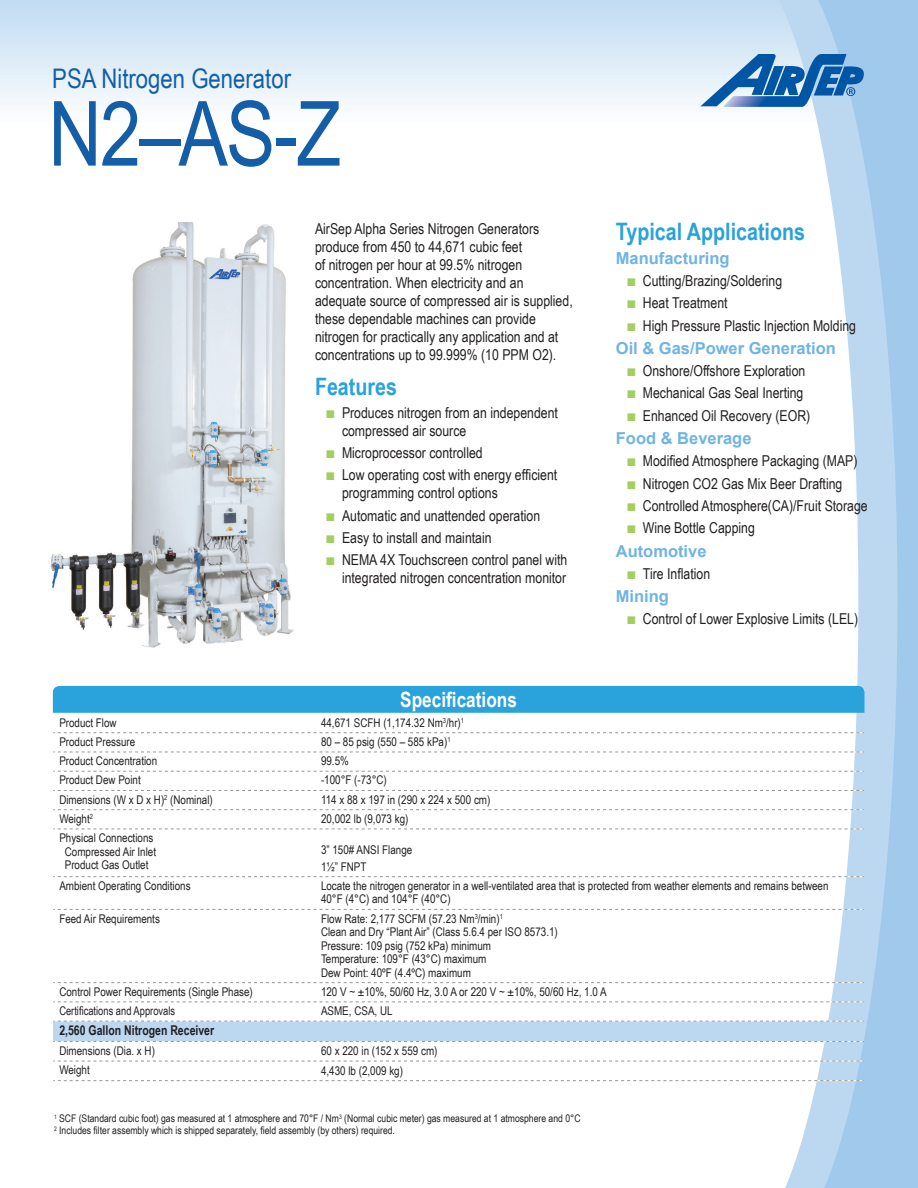
<style>
.page{position:relative;width:918px;height:1188px;background:#fff}
.page>*{position:absolute;margin:0;border:0;box-sizing:border-box;transform-origin:0 0}
.t1{font:90px "Arial Narrow";color:#135ea7}
.t2{font:27px "Arial Narrow";color:#135ea7}
.Large_Subhead{font:700 24px "Arial Narrow";color:#2aa2db}
.Table_Headings{font:700 21px "Arial Narrow";color:#fff}
.Small_Subheads{font:700 16.5px "Arial";color:#6fb4e3}
.Paragraphs{font:15px/18px "Arial Narrow";color:#231f20}
.Titles{font:700 13.5px "Arial Narrow";color:#231f20;scale:.95 1}
.Specs_Table{font:12px/13.5px "Arial Narrow";color:#231f20}
.Specs_Table-2{font:12px "Arial Narrow";color:#231f20;scale:.95 1}
.t3{font:10.5px/12px "Arial Narrow";color:#231f20}
.s1{font-family:"Arial";font-size:16.5px;color:#a2cf5f}
</style>
<div class="page">
<div style="left:0;top:0;width:918px;height:125px;background:linear-gradient(to bottom,#c0dbf1,#fefefe)"></div>
<svg style="left:770px;top:0;width:40px;height:1188px"></svg>
<svg style="left:810px;top:0;width:108px;height:1188px"></svg>
<svg style="left:700px;top:54px;width:164px;height:53px;background:#669acb"></svg>
<div style="left:53px;top:1021px;width:811px;height:20px;background:#bbd8f0"></div>
<svg style="left:53px;top:732px;width:811px;height:1px"></svg>
<svg style="left:53px;top:752px;width:811px;height:1px"></svg>
<svg style="left:53px;top:771px;width:811px;height:1px"></svg>
<svg style="left:53px;top:790px;width:811px;height:1px"></svg>
<svg style="left:53px;top:809px;width:811px;height:1px"></svg>
<svg style="left:53px;top:829px;width:811px;height:1px"></svg>
<svg style="left:53px;top:876px;width:811px;height:1px"></svg>
<svg style="left:53px;top:909px;width:811px;height:1px"></svg>
<svg style="left:53px;top:982px;width:811px;height:1px"></svg>
<svg style="left:53px;top:1002px;width:811px;height:1px"></svg>
<svg style="left:53px;top:1021px;width:811px;height:1px"></svg>
<svg style="left:53px;top:1041px;width:811px;height:1px"></svg>
<svg style="left:53px;top:1061px;width:811px;height:1px"></svg>
<svg style="left:53px;top:1080px;width:811px;height:1px"></svg>
<div style="left:53px;top:686px;width:811px;height:27px;background:#2aa2db"></div>
<img style="left:50px;top:223px;width:244px;height:425px">
<p class="t2" style="left:52px;top:59px;width:240px">PSA Nitrogen Generator</p>
<p class="t1" style="left:49px;top:68px;width:294px">N2–AS-Z</p>
<p class="Paragraphs" style="left:315px;top:219px;width:259px">AirSep Alpha Series Nitrogen Generators produce from 450 to 44,671 cubic feet<br>of nitrogen per hour at 99.5% nitrogen concentration. When electricity and an adequate source of compressed air is supplied, these dependable machines can provide nitrogen for practically any application and at concentrations up to 99.999% (10 PPM O2).</p>
<p class="Large_Subhead" style="left:315px;top:369px;width:84px">Features</p>
<p class="Paragraphs" style="left:342px;top:403px;width:218px;text-indent:-16px"><span class="s1">■</span> Produces nitrogen from an independent compressed air source</p>
<p class="Paragraphs" style="left:326px;top:443px;width:159px"><span class="s1">■</span> Microprocessor controlled</p>
<p class="Paragraphs" style="left:342px;top:465px;width:217px;text-indent:-16px"><span class="s1">■</span> Low operating cost with energy efficient programming control options</p>
<p class="Paragraphs" style="left:326px;top:506px;width:216px"><span class="s1">■</span> Automatic and unattended operation</p>
<p class="Paragraphs" style="left:326px;top:528px;width:168px"><span class="s1">■</span> Easy to install and maintain</p>
<p class="Paragraphs" style="left:326px;top:550px;width:243px;text-align:right"><span class="s1">■</span> NEMA 4X Touchscreen control panel with integrated nitrogen concentration monitor</p>
<p class="Table_Headings" style="left:400px;top:684px;width:118px">Specifications</p>
<p class="Specs_Table" style="left:59px;top:715px;width:59px">Product Flow</p>
<p class="Specs_Table" style="left:321px;top:715px;width:145px">44,671 SCFH (1,174.32 Nm<sup>3</sup>/hr)<sup>1</sup></p>
<p class="Specs_Table" style="left:59px;top:735px;width:78px">Product Pressure</p>
<p class="Specs_Table" style="left:321px;top:735px;width:131px">80 – 85 psig (550 – 585 kPa)<sup>1</sup></p>
<p class="Specs_Table" style="left:59px;top:754px;width:99px">Product Concentration</p>
<p class="Specs_Table" style="left:321px;top:754px;width:29px">99.5%</p>
<p class="Specs_Table" style="left:59px;top:773px;width:83px">Product Dew Point</p>
<p class="Specs_Table" style="left:321px;top:773px;width:67px">-100°F (-73°C)</p>
<p class="Specs_Table" style="left:59px;top:792px;width:155px">Dimensions (W x D x H)<sup>2</sup> (Nominal)</p>
<p class="Specs_Table" style="left:321px;top:792px;width:171px">114 x 88 x 197 in (290 x 224 x 500 cm)</p>
<p class="Specs_Table" style="left:59px;top:812px;width:35px">Weight<sup>2</sup></p>
<p class="Specs_Table" style="left:321px;top:812px;width:89px">20,002 lb (9,073 kg)</p>
<p class="Specs_Table" style="left:59px;top:831px;width:96px">Physical Connections</p>
<p class="Specs_Table" style="left:65px;top:844px;width:93px">Compressed Air Inlet<br>Product Gas Outlet</p>
<p class="Specs_Table" style="left:321px;top:843px;width:93px">3” 150# ANSI Flange</p>
<p class="Specs_Table" style="left:321px;top:859px;width:47px">1½” FNPT</p>
<p class="Large_Subhead" style="left:616px;top:214px;width:191px">Typical Applications</p>
<p class="Small_Subheads" style="left:616px;top:247px;width:115px">Manufacturing</p>
<p class="Paragraphs" style="left:626px;top:271px;width:157px"><span class="s1">■</span> Cutting/Brazing/Soldering</p>
<p class="Paragraphs" style="left:626px;top:293px;width:103px"><span class="s1">■</span> Heat Treatment</p>
<p class="Paragraphs" style="left:626px;top:316px;width:231px"><span class="s1">■</span> High Pressure Plastic Injection Molding</p>
<p class="Small_Subheads" style="left:616px;top:337px;width:222px">Oil &amp; Gas/Power Generation</p>
<p class="Paragraphs" style="left:626px;top:361px;width:181px"><span class="s1">■</span> Onshore/Offshore Exploration</p>
<p class="Paragraphs" style="left:626px;top:384px;width:179px"><span class="s1">■</span> Mechanical Gas Seal Inerting</p>
<p class="Paragraphs" style="left:626px;top:406px;width:185px"><span class="s1">■</span> Enhanced Oil Recovery (EOR)</p>
<p class="Small_Subheads" style="left:616px;top:427px;width:137px">Food &amp; Beverage</p>
<p class="Paragraphs" style="left:626px;top:452px;width:233px"><span class="s1">■</span> Modified Atmosphere Packaging (MAP)</p>
<p class="Paragraphs" style="left:626px;top:474px;width:218px"><span class="s1">■</span> Nitrogen CO2 Gas Mix Beer Drafting</p>
<p class="Paragraphs" style="left:626px;top:496px;width:243px"><span class="s1">■</span> Controlled Atmosphere(CA)/Fruit Storage</p>
<p class="Paragraphs" style="left:626px;top:518px;width:130px"><span class="s1">■</span> Wine Bottle Capping</p>
<p class="Small_Subheads" style="left:616px;top:540px;width:92px">Automotive</p>
<p class="Paragraphs" style="left:626px;top:564px;width:85px"><span class="s1">■</span> Tire Inflation</p>
<p class="Small_Subheads" style="left:616px;top:585px;width:55px">Mining</p>
<p class="Paragraphs" style="left:626px;top:610px;width:233px"><span class="s1">■</span> Control of Lower Explosive Limits (LEL)</p>
<p class="Specs_Table" style="left:59px;top:878px;width:133px">Ambient Operating Conditions</p>
<p class="Specs_Table" style="left:321px;top:878px;width:509px">Locate the nitrogen generator in a well-ventilated area that is protected from weather elements and remains between<br>40°F (4°C) and 104°F (40°C)</p>
<p class="Specs_Table" style="left:59px;top:911px;width:102px">Feed Air Requirements</p>
<p class="Specs_Table" style="left:321px;top:911px;width:183px">Flow Rate: 2,177 SCFM (57.23 Nm<sup>3</sup>/min)<sup>1</sup></p>
<p class="Specs_Table" style="left:321px;top:925px;width:238px">Clean and Dry “Plant Air” (Class 5.6.4 per ISO 8573.1)</p>
<p class="Specs_Table" style="left:321px;top:938px;width:172px">Pressure: 109 psig (752 kPa) minimum</p>
<p class="Specs_Table" style="left:321px;top:952px;width:167px">Temperature: 109°F (43°C) maximum</p>
<p class="Specs_Table" style="left:321px;top:965px;width:151px">Dew Point: 40ºF (4.4ºC) maximum</p>
<p class="Specs_Table" style="left:59px;top:984px;width:195px">Control Power Requirements (Single Phase)</p>
<p class="Specs_Table" style="left:321px;top:984px;width:287px">120 V ~ ±10%, 50/60 Hz, 3.0 A or 220 V ~ ±10%, 50/60 Hz, 1.0 A</p>
<p class="Specs_Table-2" style="left:59px;top:1002px;width:123px">Certifications and Approvals</p>
<p class="Specs_Table" style="left:321px;top:1004px;width:73px">ASME, CSA, UL</p>
<p class="Titles" style="left:59px;top:1020px;width:165px">2,560 Gallon Nitrogen Receiver</p>
<p class="Specs_Table" style="left:59px;top:1043px;width:97px">Dimensions (Dia. x H)</p>
<p class="Specs_Table" style="left:321px;top:1044px;width:118px">60 x 220 in (152 x 559 cm)</p>
<p class="Specs_Table" style="left:59px;top:1063px;width:32px">Weight</p>
<p class="Specs_Table" style="left:321px;top:1063px;width:84px">4,430 lb (2,009 kg)</p>
<p class="t3" style="left:54px;top:1112px;width:528px"><sup>1</sup> SCF (Standard cubic foot) gas measured at 1 atmosphere and 70°F / Nm<sup>3</sup> (Normal cubic meter) gas measured at 1 atmosphere and 0°C<br><sup>2</sup> Includes filter assembly which is shipped separately, field assembly (by others) required.</p>
</div>
